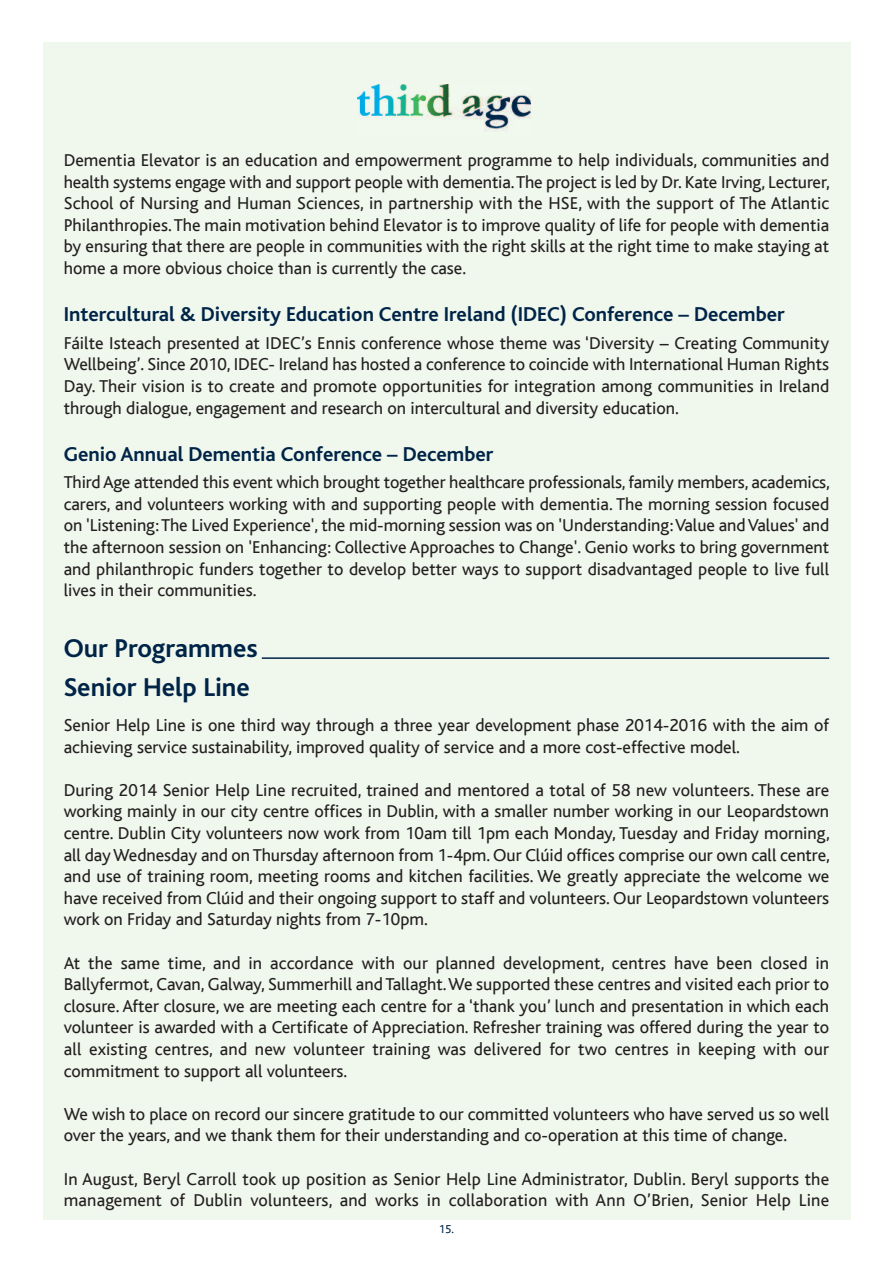
<style>
.page{position:relative;width:893px;height:1263px;background:#fff}
.page>*{position:absolute;margin:0;border:0;box-sizing:border-box;transform-origin:0 0}
.t1{font:700 27px "Bliss";color:#002447}
.t2{font:700 21px "Bliss";color:#002447}
.t3{font:18px/21.6px "Bliss";color:#231f20;text-align:justify}
.t4{font:12px "Bliss";color:#002447}
</style>
<div class="page">
<div style="left:43px;top:43px;width:807px;height:1177px;background:#f0f7ed"></div>
<hr style="left:262px;top:657px;width:567px;height:2px;background:#002447">
<img style="left:358px;top:85px;width:173px;height:46px">
<p class="t3" style="left:64px;top:149px;width:768px">Dementia Elevator is an education and empowerment programme to help individuals, communities and health systems engage with and support people with dementia.The project is led by Dr. Kate Irving, Lecturer, School of Nursing and Human Sciences, in partnership with the HSE, with the support of The Atlantic Philanthropies.The main motivation behind Elevator is to improve quality of life for people with dementia by ensuring that there are people in communities with the right skills at the right time to make staying at home a more obvious choice than is currently the case.</p>
<p class="t2" style="left:64px;top:307px;width:722px">Intercultural &amp; Diversity Education Centre Ireland (IDEC) Conference – December</p>
<p class="t3" style="left:64px;top:332px;width:767px">Fáilte Isteach presented at IDEC’s Ennis conference whose theme was ‘Diversity – Creating Community Wellbeing’. Since 2010, IDEC- Ireland has hosted a conference to coincide with International Human Rights Day. Their vision is to create and promote opportunities for integration among communities in Ireland through dialogue, engagement and research on intercultural and diversity education.</p>
<p class="t2" style="left:64px;top:447px;width:431px">Genio Annual Dementia Conference – December</p>
<p class="t3" style="left:64px;top:471px;width:768px">ThirdAge attended this event which brought together healthcare professionals, family members, academics, carers, and volunteers working with and supporting people with dementia. The morning session focused on 'Listening:The Lived Experience', the mid-morning session was on 'Understanding:Value andValues' and the afternoon session on 'Enhancing: Collective Approaches to Change'. Genio works to bring government and philanthropic funders together to develop better ways to support disadvantaged people to live full lives in their communities.</p>
<h1 class="t1" style="left:64px;top:640px;width:195px">Our Programmes</h1>
<h1 class="t1" style="left:64px;top:678px;width:188px">Senior Help Line</h1>
<p class="t3" style="left:64px;top:714px;width:767px">Senior Help Line is one third way through a three year development phase 2014-2016 with the aim of achieving service sustainability, improved quality of service and a more cost-effective model.</p>
<p class="t3" style="left:64px;top:779px;width:768px">During 2014 Senior Help Line recruited, trained and mentored a total of 58 new volunteers. These are working mainly in our city centre offices in Dublin, with a smaller number working in our Leopardstown centre. Dublin City volunteers now work from 10am till 1pm each Monday, Tuesday and Friday morning, all dayWednesday and on Thursday afternoon from 1-4pm. Our Clúid offices comprise our own call centre, and use of training room, meeting rooms and kitchen facilities. We greatly appreciate the welcome we have received from Clúid and their ongoing support to staff and volunteers. Our Leopardstown volunteers work on Friday and Saturday nights from 7-10pm.</p>
<p class="t3" style="left:64px;top:951px;width:767px">At the same time, and in accordance with our planned development, centres have been closed in Ballyfermot, Cavan, Galway, Summerhill and Tallaght.We supported these centres and visited each prior to closure. After closure, we are meeting each centre for a ‘thank you’ lunch and presentation in which each volunteer is awarded with a Certificate of Appreciation. Refresher training was offered during the year to all existing centres, and new volunteer training was delivered for two centres in keeping with our commitment to support all volunteers.</p>
<p class="t3" style="left:64px;top:1103px;width:767px">We wish to place on record our sincere gratitude to our committed volunteers who have served us so well over the years, and we thank them for their understanding and co-operation at this time of change.</p>
<p class="t3" style="left:64px;top:1167px;width:767px">In August, Beryl Carroll took up position as Senior Help Line Administrator, Dublin. Beryl supports the management of Dublin volunteers, and works in collaboration with Ann O’Brien, Senior Help Line</p>
<p class="t4" style="left:439px;top:1222px;width:17px">15.</p>
</div>
